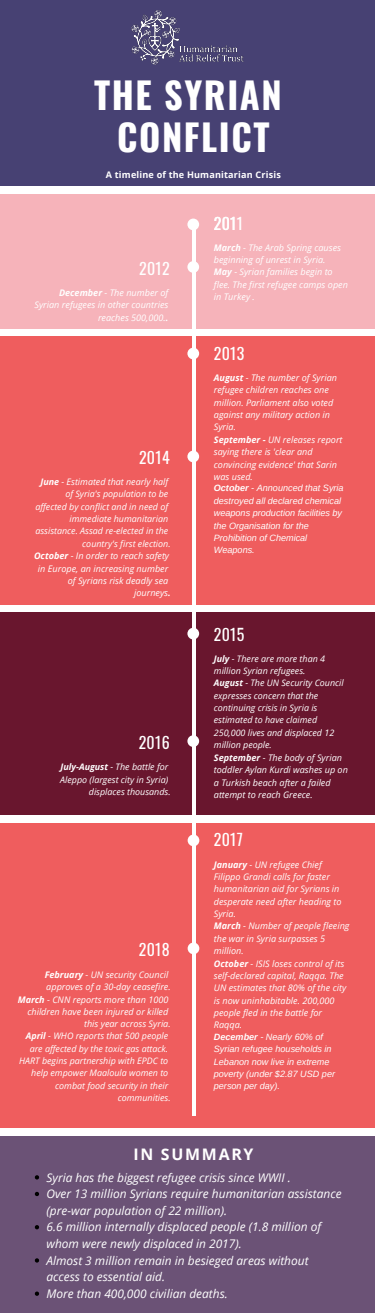
<style>
.page{position:relative;width:375px;height:1313px;background:#fff}
.page>*{position:absolute;margin:0;border:0;box-sizing:border-box;transform-origin:0 0}
.t1{font:700 36.38px/41.3px "Oswald";letter-spacing:.045em;color:#fff;text-align:center}
.t2{font:15.94px "Oswald";letter-spacing:.02em;color:#fff}
.t3{font:700 15.94px "Open Sans";letter-spacing:.11em;color:#fff}
.t4{font:15.88px "Oswald";letter-spacing:.02em;color:#fff}
.t5{font:italic 11.94px/16.6px "Open Sans";color:#fff}
.t6{font:italic 9.06px/12.4px "Open Sans";color:#fff}
.t7{font:italic 9.06px/12.4px "Arimo";color:#fff}
.t8{font:700 9.06px "Open Sans";letter-spacing:.02em;color:#fff}
.t9{font:italic 8.94px/12.4px "Open Sans";color:#fff;text-align:right}
.s1{font-weight:700}
</style>
<div class="page">
<div style="left:0;top:0;width:375px;height:186px;background:#474173"></div>
<div style="left:0;top:194px;width:375px;height:134px;background:#f6b3ba"></div>
<div style="left:0;top:336px;width:375px;height:269px;background:#ef5d5e"></div>
<div style="left:0;top:613px;width:375px;height:202px;background:#69162e"></div>
<div style="left:187px;top:218px;width:12px;height:12px;background:#fff;border-radius:50%"></div>
<div style="left:187px;top:261px;width:12px;height:12px;background:#fff;border-radius:50%"></div>
<div style="left:187px;top:450px;width:12px;height:12px;background:#fff;border-radius:50%"></div>
<div style="left:187px;top:628px;width:12px;height:11px;background:#fff;border-radius:50%"></div>
<div style="left:0;top:822px;width:375px;height:305px;background:#ef5d5e"></div>
<div style="left:188px;top:834px;width:11px;height:12px;background:#fff;border-radius:50%"></div>
<hr style="left:192px;top:222px;width:3px;height:894px;background:#fff">
<img style="left:131px;top:10px;width:112px;height:55px">
<div style="left:188px;top:942px;width:11px;height:12px;background:#fff;border-radius:50%"></div>
<div style="left:187px;top:348px;width:12px;height:11px;background:#fff;border-radius:50%"></div>
<div style="left:187px;top:735px;width:12px;height:12px;background:#fff;border-radius:50%"></div>
<div style="left:0;top:1136px;width:375px;height:176px;background:#6b5276"></div>
<svg style="left:35px;top:1175px;width:4px;height:4px"></svg>
<svg style="left:35px;top:1191px;width:4px;height:5px"></svg>
<svg style="left:35px;top:1225px;width:4px;height:4px"></svg>
<svg style="left:35px;top:1258px;width:4px;height:4px"></svg>
<svg style="left:35px;top:1291px;width:4px;height:4px"></svg>
<h1 class="t1" style="left:94px;top:73px;width:189px">THE SYRIAN<br>CONFLICT</h1>
<p class="t8" style="left:106px;top:168px;width:177px">A timeline of the Humanitarian Crisis</p>
<h2 class="t2" style="left:214px;top:211px;width:31px">2011</h2>
<p class="t6" style="left:214px;top:241px;width:136px"><span class="s1">March</span> - The Arab Spring causes beginning of unrest in Syria.<br><span class="s1">May</span> - Syrian families begin to flee. The first refugee camps open in Turkey .</p>
<h3 class="t4" style="left:139px;top:256px;width:32px">2012</h3>
<p class="t6" style="left:35px;top:286px;width:135px;text-align:right"><span class="s1">December</span> - The number of<br>Syrian refugees in other countries reaches 500,000.<span class="s1">.</span></p>
<h3 class="t4" style="left:139px;top:445px;width:32px">2014</h3>
<p class="t9" style="left:35px;top:475px;width:137px"><span class="s1">June</span> - Estimated that nearly half of Syria's population to be affected by conflict and in need of immediate humanitarian assistance. Assad re-elected in the country's first election.</p>
<p class="t6" style="left:34px;top:549px;width:138px;text-align:right"><span class="s1">October</span> - In order to reach safety in Europe, an increasing number of Syrians risk deadly sea journeys<span class="s1">.</span></p>
<h3 class="t4" style="left:139px;top:730px;width:33px">2016</h3>
<p class="t9" style="left:60px;top:760px;width:112px"><span class="s1">July-August</span> - The battle for<br>Aleppo (largest city in Syria) displaces thousands.</p>
<h3 class="t4" style="left:139px;top:937px;width:33px">2018</h3>
<p class="t6" style="left:18px;top:968px;width:155px;text-align:right"><span class="s1">February</span> - UN security Council approves of a 30-day ceasefire.<br><span class="s1">March</span> - CNN reports more than 1000 children have been injured or killed this year across Syria.</p>
<p class="t9" style="left:19px;top:1029px;width:153px"><span class="s1">April</span> - WHO reports that 500 people are affected by the toxic gas attack.<br>HART begins partnership with EPDC to help empower Maaloula women to combat food security in their communities.</p>
<h2 class="t2" style="left:214px;top:341px;width:32px">2013</h2>
<p class="t6" style="left:214px;top:371px;width:130px"><span class="s1">August</span> - The number of Syrian refugee children reaches one million. Parliament also voted against any military action in<br>Syria.<br><span class="s1">September -</span> UN releases report saying there is 'clear and convincing evidence' that Sarin was used.</p>
<p class="t7" style="left:214px;top:482px;width:131px"><span class="s1">October</span> - Announced that Syria destroyed all declared chemical weapons production facilities by the Organisation for the<br>Prohibition of Chemical<br>Weapons.</p>
<h2 class="t2" style="left:214px;top:621px;width:32px">2015</h2>
<p class="t9" style="left:214px;top:652px;width:131px;text-align:left"><span class="s1">July</span> - There are more than 4 million Syrian refugees.<br><span class="s1">August</span> - The UN Security Council expresses concern that the continuing crisis in Syria is estimated to have claimed<br>250,000 lives and displaced 12 million people.</p>
<p class="t6" style="left:214px;top:751px;width:136px"><span class="s1">September</span> - The body of Syrian toddler Aylan Kurdi washes up on a Turkish beach after a failed attempt to reach Greece.</p>
<h2 class="t2" style="left:214px;top:827px;width:31px">2017</h2>
<p class="t6" style="left:214px;top:858px;width:137px"><span class="s1">January</span> - UN refugee Chief<br>Filippo Grandi calls for faster humanitarian aid for Syrians in desperate need after heading to<br>Syria.<br><span class="s1">March</span> - Number of people fleeing the war in Syria surpasses 5 million.<br><span class="s1">October</span> - ISIS loses control of its self-declared capital, Raqqa. The<br>UN estimates that 80% of the city is now uninhabitable. 200,000 people fled in the battle for<br>Raqqa.</p>
<p class="t7" style="left:214px;top:1030px;width:123px"><span class="s1">December</span> - Nearly 60% of<br>Syrian refugee households in<br>Lebanon now live in extreme poverty (under $2.87 USD per person per day).</p>
<h2 class="t3" style="left:133px;top:1143px;width:122px">IN SUMMARY</h2>
<p class="t5" style="left:47px;top:1168px;width:297px">Syria has the biggest refugee crisis since WWII .<br>Over 13 million Syrians require humanitarian assistance (pre-war population of 22 million).<br>6.6 million internally displaced people (1.8 million of whom were newly displaced in 2017).<br>Almost 3 million remain in besieged areas without access to essential aid.<br>More than 400,000 civilian deaths.</p>
</div>
